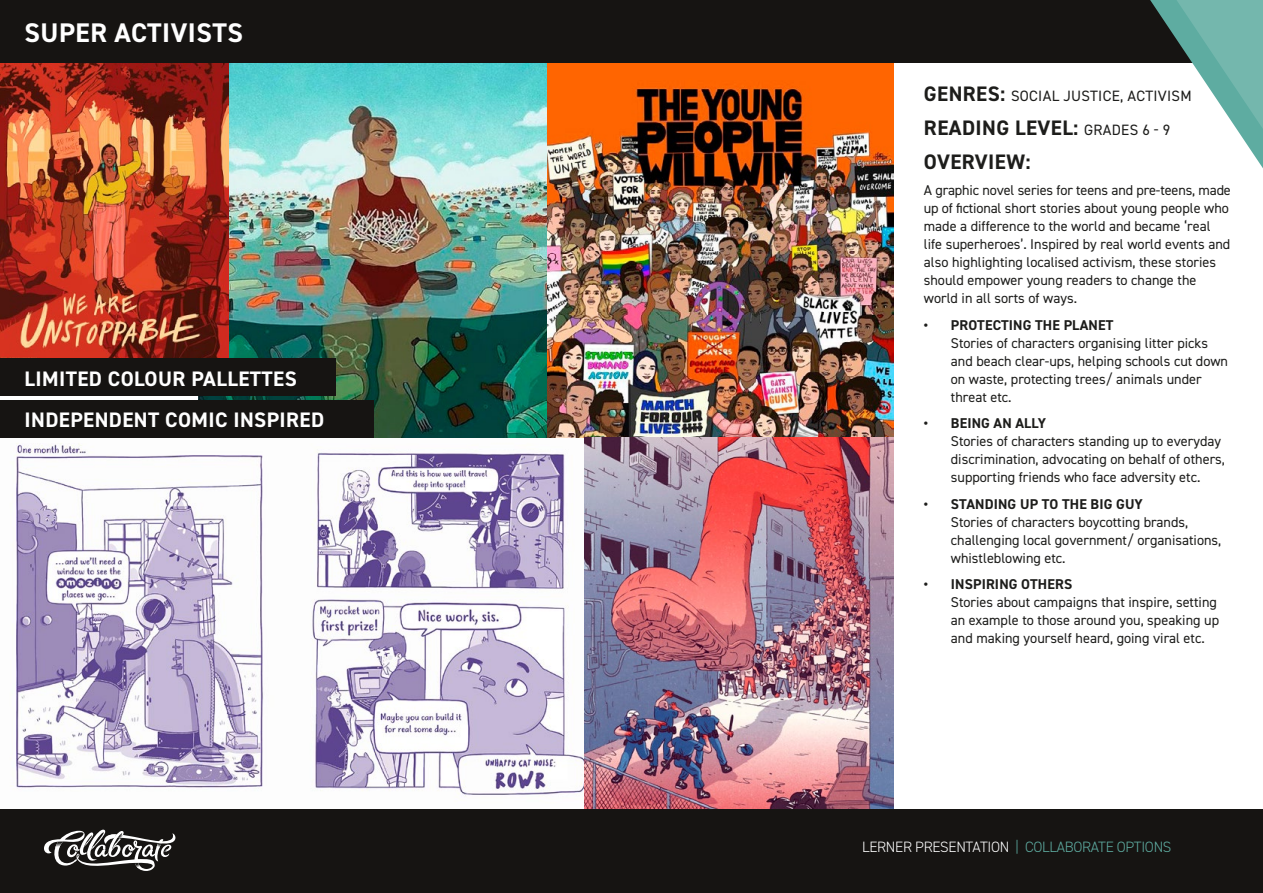
<style>
.page{position:relative;width:1263px;height:893px;background:#fff}
.page>*{position:absolute;margin:0;border:0;box-sizing:border-box;transform-origin:0 0}
.t1{font:700 27px "DIN2014";letter-spacing:.02em;color:#fff}
.t2{font:700 21px "DIN2014";letter-spacing:.02em;color:#fff}
.t3{font:700 21px/33.8px "DIN2014";letter-spacing:.02em;color:#1d1d1b}
.t4{font:300 15px "DIN2014";letter-spacing:-.02em;color:#5eaca1}
.t5{font:15px "DIN2014";letter-spacing:.02em;color:#1d1d1b}
.t6{font:14.25px/18px "DIN2014";color:#1d1d1b}
.t7{font:700 14.25px "DIN2014";letter-spacing:.01em;color:#1d1d1b}
.s1{font-weight:700;font-size:21px}
.s2{font-weight:400;font-size:15px}
.s3{color:#fff}
</style>
<div class="page">
<div style="left:0;top:0;width:1242px;height:63px;background:#161412"></div>
<div style="left:0;top:810px;width:1263px;height:83px;background:#161412"></div>
<svg style="left:1150px;top:0;width:113px;height:168px"></svg>
<svg style="left:44px;top:830px;width:131px;height:41px"></svg>
<img style="left:0;top:437px;width:585px;height:373px">
<img style="left:198px;top:63px;width:350px;height:374px">
<img style="left:548px;top:63px;width:346px;height:374px">
<img style="left:585px;top:437px;width:309px;height:373px">
<img style="left:0;top:63px;width:229px;height:296px">
<div style="left:0;top:400px;width:373px;height:37px;background:#161412"></div>
<div style="left:0;top:359px;width:336px;height:37px;background:#161412"></div>
<h1 class="t1" style="left:25px;top:15px;width:220px">SUPER ACTIVISTS</h1>
<h2 class="t2" style="left:25px;top:364px;width:274px">LIMITED COLOUR PALLETTES</h2>
<h2 class="t2" style="left:25px;top:406px;width:301px">INDEPENDENT COMIC INSPIRED</h2>
<p class="t5" style="left:924px;top:87px;width:269px"><span class="s1">GENRES:</span> SOCIAL JUSTICE, ACTIVISM</p>
<h2 class="t3" style="left:924px;top:111px;width:248px">READING LEVEL: <span class="s2">GRADES 6 - 9<br></span>OVERVIEW:</h2>
<p class="t6" style="left:924px;top:181px;width:309px">A graphic novel series for teens and pre-teens, made up of fictional short stories about young people who made a difference to the world and became ‘real life superheroes’. Inspired by real world events and also highlighting localised activism, these stories should empower young readers to change the world in all sorts of ways.</p>
<p class="t7" style="left:924px;top:315px;width:191px">• PROTECTING THE PLANET</p>
<p class="t6" style="left:951px;top:334px;width:279px">Stories of characters organising litter picks and beach clear-ups, helping schools cut down on waste, protecting trees/ animals under threat etc.</p>
<p class="t7" style="left:924px;top:414px;width:124px">• BEING AN ALLY</p>
<p class="t6" style="left:951px;top:432px;width:276px">Stories of characters standing up to everyday discrimination, advocating on behalf of others, supporting friends who face adversity etc.</p>
<p class="t7" style="left:924px;top:494px;width:220px">• STANDING UP TO THE BIG GUY</p>
<p class="t6" style="left:951px;top:513px;width:272px">Stories of characters boycotting brands, challenging local government/ organisations, whistleblowing etc.</p>
<p class="t7" style="left:924px;top:575px;width:150px">• INSPIRING OTHERS</p>
<p class="t6" style="left:951px;top:593px;width:270px">Stories about campaigns that inspire, setting an example to those around you, speaking up and making yourself heard, going viral etc.</p>
<p class="t4" style="left:862px;top:838px;width:311px"><span class="s3">LERNER PRESENTATION</span> | COLLABORATE OPTIONS</p>
</div>
